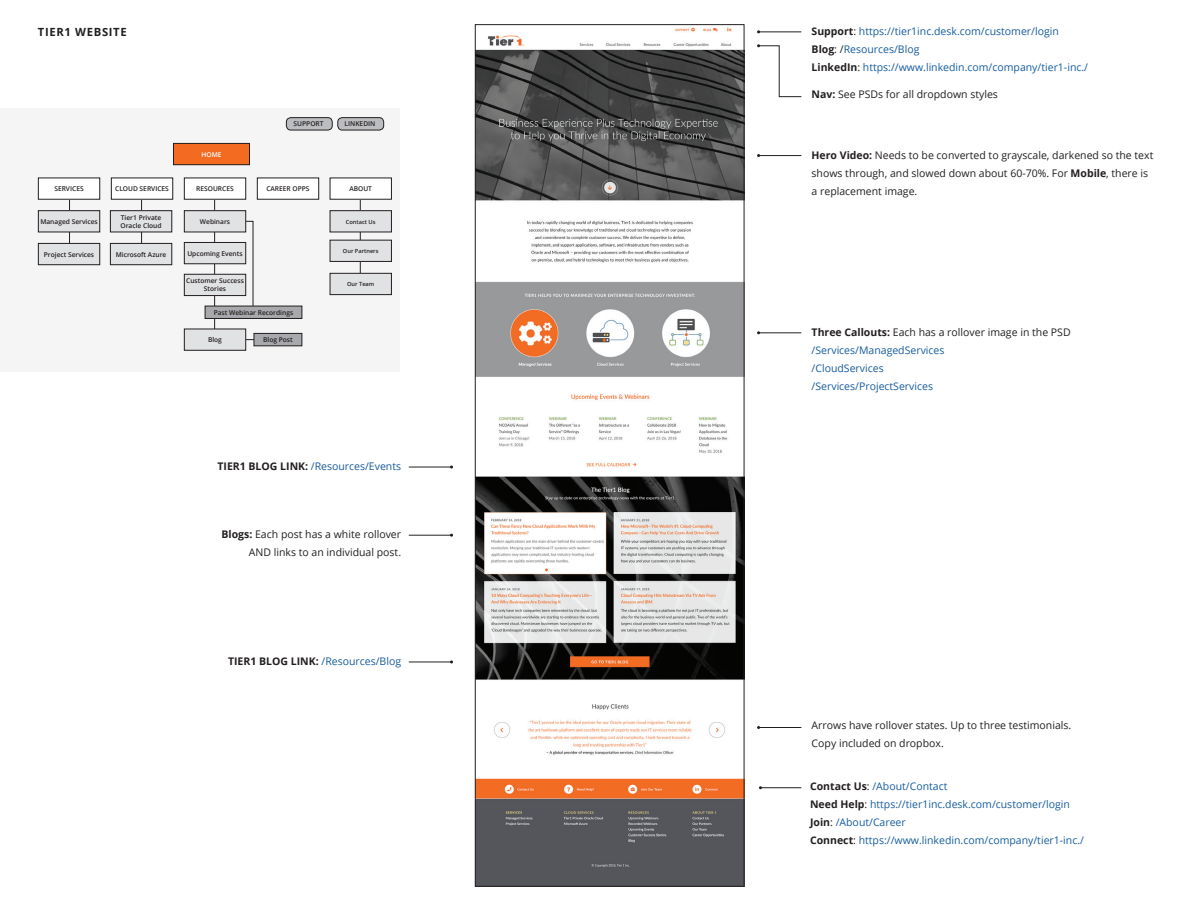
<style>
.page{position:relative;width:1188px;height:918px;background:#fff}
.page>*{position:absolute;margin:0;border:0;box-sizing:border-box;transform-origin:0 0}
.t1{font:700 11.25px "Open Sans";letter-spacing:.06em;color:#231f20}
.t2{font:10.5px/18px "Open Sans";color:#175d9e}
.t3{font:10.5px/18px "Open Sans";color:#231f20}
.t4{font:600 6.6px/7.9px "Open Sans";color:#231f20}
.t5{font:600 6.6px "Open Sans";color:#fff}
.t6{font:600 5.7px "Open Sans";color:#231f20}
.s1{font-weight:700;color:#231f20}
.s2{font-weight:700}
.s3{color:#231f20}
</style>
<div class="page">
<div style="left:0;top:108px;width:400px;height:263px;background:#f5f5f6"></div>
<hr style="left:214px;top:193px;width:1px;height:139px;background:#231f20">
<div style="left:184px;top:329px;width:62px;height:21px;background:#e1e2e4"></div>
<div style="left:184px;top:329px;width:62px;height:22px;border:1px solid #231f20"></div>
<div style="left:254px;top:333px;width:48px;height:13px;background:#a8a9ad"></div>
<div style="left:253px;top:333px;width:49px;height:13px;border:1px solid #231f20"></div>
<img style="left:477px;top:27px;width:265px;height:858px">
<svg style="left:235px;top:220px;width:19px;height:86px"></svg>
<hr style="left:69px;top:193px;width:1px;height:58px;background:#231f20">
<hr style="left:141px;top:193px;width:1px;height:58px;background:#231f20">
<hr style="left:360px;top:193px;width:1px;height:88px;background:#231f20">
<div style="left:173px;top:143px;width:77px;height:22px;background:#f36a21"></div>
<div style="left:173px;top:143px;width:77px;height:22px;border:1px solid #231f20"></div>
<div style="left:286px;top:118px;width:46px;height:12px;background:#bcbdc0;border-radius:5px"></div>
<div style="left:286px;top:117px;width:47px;height:14px;border:1px solid #231f20;border-radius:5px"></div>
<div style="left:38px;top:178px;width:62px;height:21px;background:#fff"></div>
<div style="left:38px;top:177px;width:62px;height:23px;border:1px solid #231f20"></div>
<div style="left:38px;top:211px;width:62px;height:21px;background:#e1e2e4"></div>
<div style="left:38px;top:210px;width:62px;height:22px;border:1px solid #231f20"></div>
<div style="left:110px;top:211px;width:62px;height:21px;background:#e1e2e4"></div>
<div style="left:110px;top:210px;width:62px;height:22px;border:1px solid #231f20"></div>
<div style="left:184px;top:211px;width:62px;height:21px;background:#e1e2e4"></div>
<div style="left:184px;top:210px;width:62px;height:22px;border:1px solid #231f20"></div>
<div style="left:205px;top:306px;width:97px;height:12px;background:#a8a9ad"></div>
<div style="left:205px;top:306px;width:97px;height:13px;border:1px solid #231f20"></div>
<div style="left:184px;top:242px;width:62px;height:22px;background:#e1e2e4"></div>
<div style="left:184px;top:242px;width:62px;height:22px;border:1px solid #231f20"></div>
<div style="left:184px;top:274px;width:62px;height:22px;background:#e1e2e4"></div>
<div style="left:184px;top:274px;width:62px;height:22px;border:1px solid #231f20"></div>
<div style="left:330px;top:211px;width:61px;height:21px;background:#e1e2e4"></div>
<div style="left:330px;top:210px;width:62px;height:22px;border:1px solid #231f20"></div>
<div style="left:330px;top:240px;width:61px;height:21px;background:#e1e2e4"></div>
<div style="left:330px;top:240px;width:62px;height:22px;border:1px solid #231f20"></div>
<div style="left:330px;top:273px;width:61px;height:22px;background:#e1e2e4"></div>
<div style="left:330px;top:273px;width:62px;height:22px;border:1px solid #231f20"></div>
<div style="left:38px;top:243px;width:62px;height:22px;background:#e1e2e4"></div>
<div style="left:38px;top:243px;width:62px;height:22px;border:1px solid #231f20"></div>
<div style="left:110px;top:243px;width:62px;height:22px;background:#e1e2e4"></div>
<div style="left:110px;top:243px;width:62px;height:22px;border:1px solid #231f20"></div>
<div style="left:111px;top:178px;width:62px;height:21px;background:#fff"></div>
<div style="left:111px;top:177px;width:62px;height:23px;border:1px solid #231f20"></div>
<div style="left:184px;top:178px;width:62px;height:21px;background:#fff"></div>
<div style="left:184px;top:177px;width:62px;height:23px;border:1px solid #231f20"></div>
<div style="left:257px;top:178px;width:62px;height:21px;background:#fff"></div>
<div style="left:257px;top:177px;width:62px;height:23px;border:1px solid #231f20"></div>
<div style="left:330px;top:178px;width:61px;height:21px;background:#fff"></div>
<div style="left:330px;top:177px;width:62px;height:23px;border:1px solid #231f20"></div>
<hr style="left:759px;top:155px;width:42px;height:1px;background:#231f20">
<hr style="left:759px;top:332px;width:42px;height:1px;background:#231f20">
<hr style="left:409px;top:535px;width:43px;height:1px;background:#231f20">
<hr style="left:409px;top:662px;width:43px;height:1px;background:#231f20">
<hr style="left:409px;top:467px;width:43px;height:1px;background:#231f20">
<hr style="left:759px;top:727px;width:42px;height:1px;background:#231f20">
<hr style="left:760px;top:787px;width:41px;height:1px;background:#231f20">
<hr style="left:759px;top:31px;width:42px;height:1px;background:#231f20">
<svg style="left:757px;top:44px;width:45px;height:53px"></svg>
<div style="left:338px;top:118px;width:46px;height:12px;background:#bcbdc0;border-radius:5px"></div>
<div style="left:337px;top:117px;width:47px;height:14px;border:1px solid #231f20;border-radius:5px"></div>
<p class="t1" style="left:38px;top:24px;width:91px">TIER1 WEBSITE</p>
<p class="t5" style="left:201px;top:150px;width:22px">HOME</p>
<p class="t4" style="left:294px;top:120px;width:31px">SUPPORT</p>
<p class="t4" style="left:345px;top:120px;width:32px">LINKEDIN</p>
<p class="t4" style="left:115px;top:185px;width:55px">CLOUD SERVICES</p>
<p class="t4" style="left:196px;top:185px;width:39px">RESOURCES</p>
<p class="t4" style="left:266px;top:185px;width:45px">CAREER OPPS</p>
<p class="t4" style="left:349px;top:185px;width:24px">ABOUT</p>
<p class="t4" style="left:54px;top:185px;width:31px">SERVICES</p>
<p class="t4" style="left:40px;top:217px;width:59px">Managed Services</p>
<p class="t4" style="left:121px;top:213px;width:43px">Tier1 Private<br>Oracle Cloud</p>
<p class="t4" style="left:200px;top:217px;width:32px">Webinars</p>
<p class="t6" style="left:346px;top:218px;width:31px">Contact Us</p>
<p class="t6" style="left:343px;top:247px;width:37px">Our Partners</p>
<p class="t6" style="left:347px;top:280px;width:29px">Our Team</p>
<p class="t4" style="left:187px;top:249px;width:57px">Upcoming Events</p>
<p class="t4" style="left:186px;top:277px;width:59px;text-align:center">Customer Success<br>Stories</p>
<p class="t4" style="left:44px;top:250px;width:52px">Project Services</p>
<p class="t4" style="left:116px;top:250px;width:52px">Microsoft Azure</p>
<p class="t4" style="left:214px;top:308px;width:81px">Past Webinar Recordings</p>
<p class="t4" style="left:208px;top:336px;width:15px">Blog</p>
<p class="t4" style="left:263px;top:336px;width:31px">Blog Post</p>
<p class="t2" style="left:217px;top:457px;width:185px"><span class="s1">TIER1 BLOG LINK:</span> /Resources/Events</p>
<p class="t3" style="left:222px;top:525px;width:181px;text-align:right"><span class="s2">Blogs:</span> Each post has a white rollover<br>AND links to an individual post.</p>
<p class="t2" style="left:228px;top:652px;width:175px"><span class="s1">TIER1 BLOG LINK:</span> /Resources/Blog</p>
<p class="t2" style="left:812px;top:22px;width:278px"><span class="s1">Support</span><span class="s3">:</span> https://tier1inc.desk.com/customer/login<br><span class="s1">Blog</span><span class="s3">: /</span>Resources/Blog<br><span class="s1">LinkedIn</span><span class="s3">:</span> https://www.linkedin.com/company/tier1-inc./</p>
<p class="t3" style="left:812px;top:85px;width:188px"><span class="s2">Nav:</span> See PSDs for all dropdown styles</p>
<p class="t3" style="left:812px;top:146px;width:343px"><span class="s2">Hero Video:</span> Needs to be converted to grayscale, darkened so the text shows through, and slowed down about 60-70%. For <span class="s2">Mobile</span>, there is a replacement image.</p>
<p class="t2" style="left:812px;top:323px;width:261px"><span class="s1">Three Callouts:</span> <span class="s3">Each has a rollover image in the PSD </span>/Services/ManagedServices<br>/CloudServices<br>/Services/ProjectServices</p>
<p class="t3" style="left:812px;top:716px;width:261px">Arrows have rollover states. Up to three testimonials.<br>Copy included on dropbox.</p>
<p class="t2" style="left:810px;top:777px;width:275px"><span class="s1">Contact Us</span><span class="s3">:</span> /About/Contact<br><span class="s1">Need Help</span><span class="s3">:</span> https://tier1inc.desk.com/customer/login <span class="s1">Join</span><span class="s3">:</span> /About/Career<br><span class="s1">Connect</span><span class="s3">:</span> https://www.linkedin.com/company/tier1-inc./</p>
</div>
